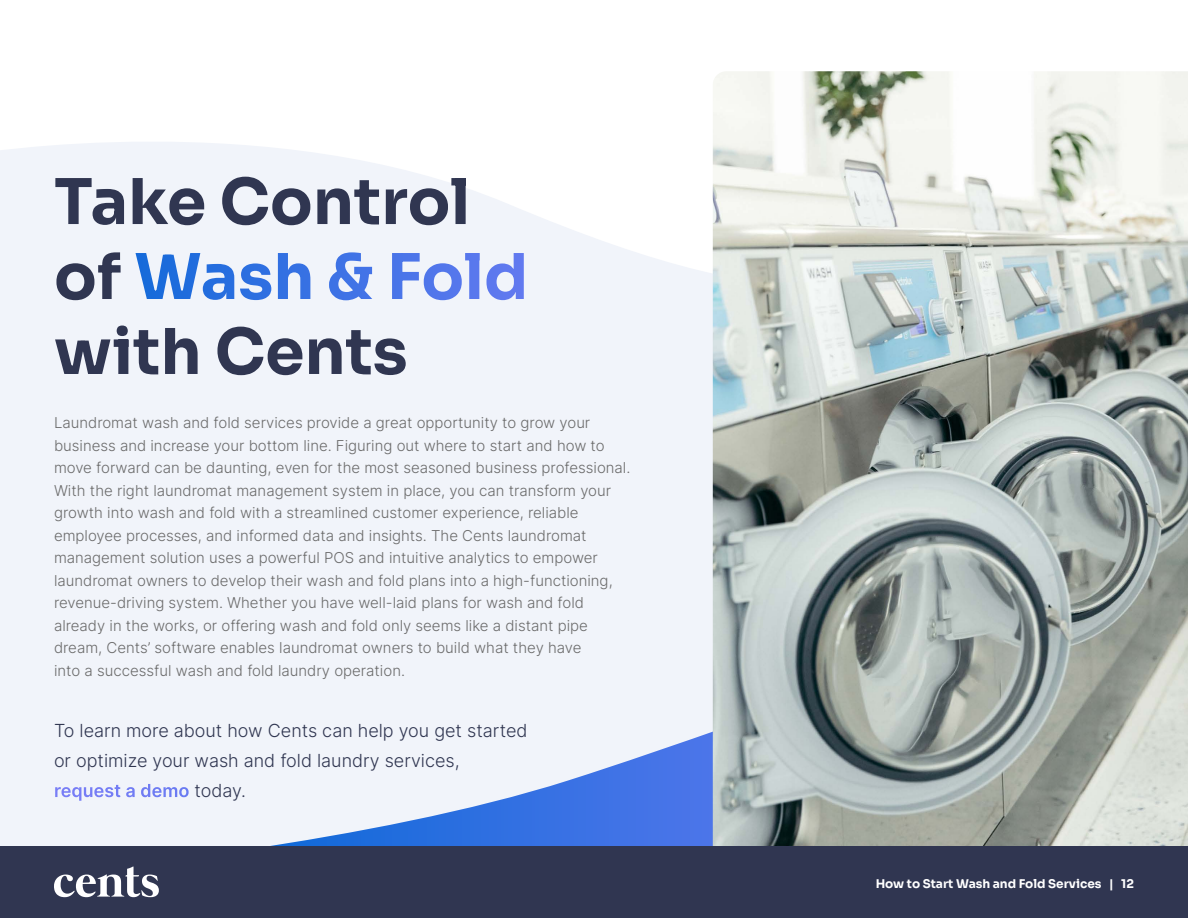
<style>
.page{position:relative;width:1188px;height:918px;background:#fff}
.page>*{position:absolute;margin:0;border:0;box-sizing:border-box;transform-origin:0 0}
.t1{font:700 63px/75px "Sora";color:#303651}
.t2{font:300 18px/30px "Inter";color:#303651}
.t3{font:300 15px/22.5px "Inter";color:#6b6b6b}
.t4{font:700 12px "Sora";color:#fff}
.s1{color:#fff}
.s2{font-weight:600;color:#fff}
</style>
<div class="page">
<svg style="left:0;top:142px;width:713px;height:458px;fill:#f1f4fa"></svg>
<svg style="left:0;top:600px;width:713px;height:246px"></svg>
<img style="left:713px;top:71px;width:475px;height:775px">
<div style="left:0;top:846px;width:1188px;height:72px;background:#303651"></div>
<svg style="left:54px;top:866px;width:105px;height:31px"></svg>
<h1 class="t1" style="left:54px;top:158px;width:476px">Take Control of <span class="s1">Wash &amp; Fold </span>with Cents</h1>
<p class="t3" style="left:54px;top:411px;width:578px">Laundromat wash and fold services provide a great opportunity to grow your business and increase your bottom line. Figuring out where to start and how to move forward can be daunting, even for the most seasoned business professional.<br>With the right laundromat management system in place, you can transform your growth into wash and fold with a streamlined customer experience, reliable employee processes, and informed data and insights. The Cents laundromat management solution uses a powerful POS and intuitive analytics to empower laundromat owners to develop their wash and fold plans into a high-functioning, revenue-driving system. Whether you have well-laid plans for wash and fold already in the works, or offering wash and fold only seems like a distant pipe dream, Cents’ software enables laundromat owners to build what they have<br>into a successful wash and fold laundry operation.</p>
<p class="t2" style="left:54px;top:715px;width:475px">To learn more about how Cents can help you get started or optimize your wash and fold laundry services, <span class="s2">request a demo</span> today.</p>
<p class="t4" style="left:876px;top:873px;width:260px">How to Start Wash and Fold Services | 12</p>
</div>
